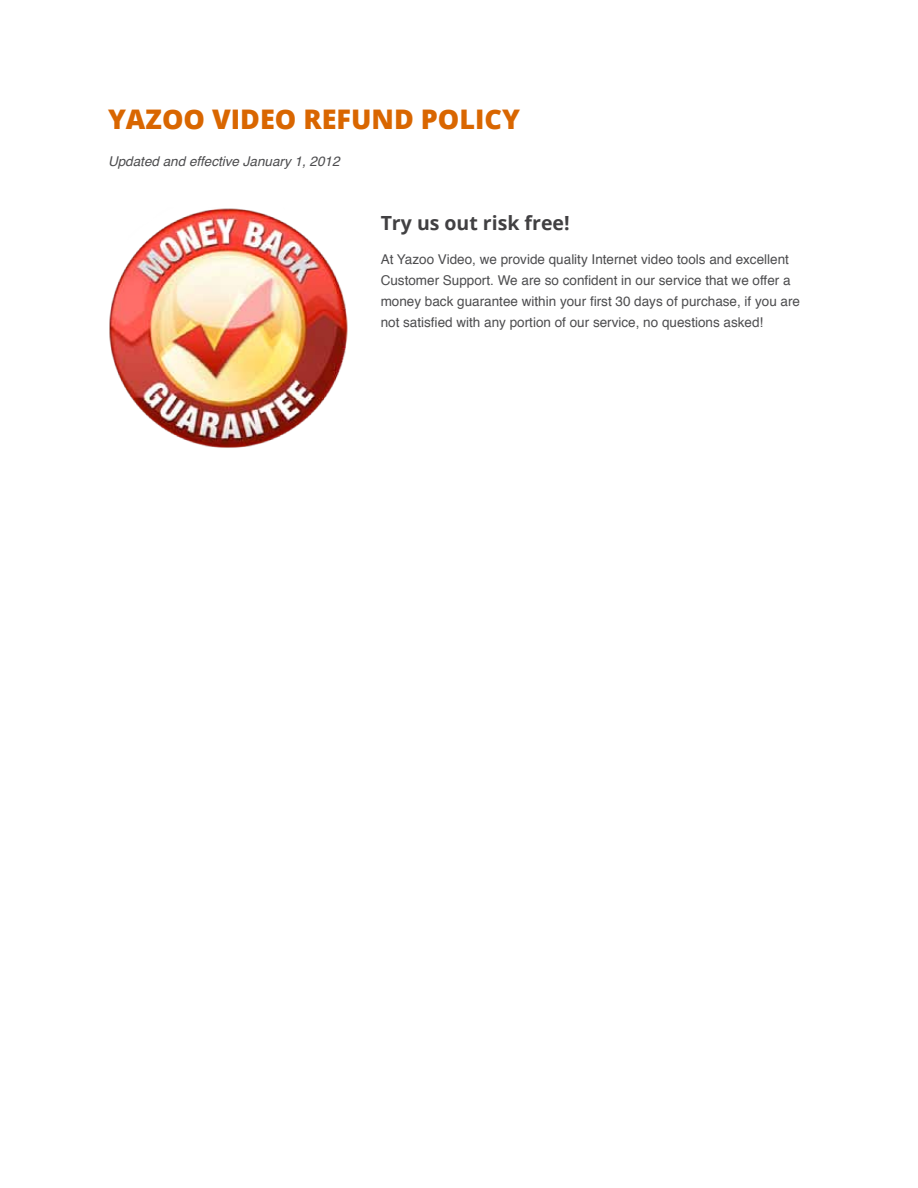
<style>
.page{position:relative;width:918px;height:1188px;background:#fff}
.page>*{position:absolute;margin:0;border:0;box-sizing:border-box;transform-origin:0 0}
.t1{font:800 27px "Open Sans";color:#d96600}
.t2{font:700 19.5px "Open Sans";color:#414042}
.t3{font:13.5px/21px "Helvetica";color:#4d4d4f}
.t4{font:italic 13.5px "Helvetica";color:#4d4d4f}
</style>
<div class="page">
<img style="left:109px;top:208px;width:239px;height:240px">
<h1 class="t1" style="left:108px;top:98px;width:413px">YAZOO VIDEO REFUND POLICY</h1>
<p class="t4" style="left:108px;top:150px;width:233px">Updated and effective January 1, 2012</p>
<h2 class="t2" style="left:381px;top:209px;width:190px">Try us out risk free!</h2>
<p class="t3" style="left:381px;top:249px;width:421px">At Yazoo Video, we provide quality Internet video tools and excellent Customer Support. We are so confident in our service that we offer a money back guarantee within your first 30 days of purchase, if you are not satisfied with any portion of our service, no questions asked!</p>
</div>
